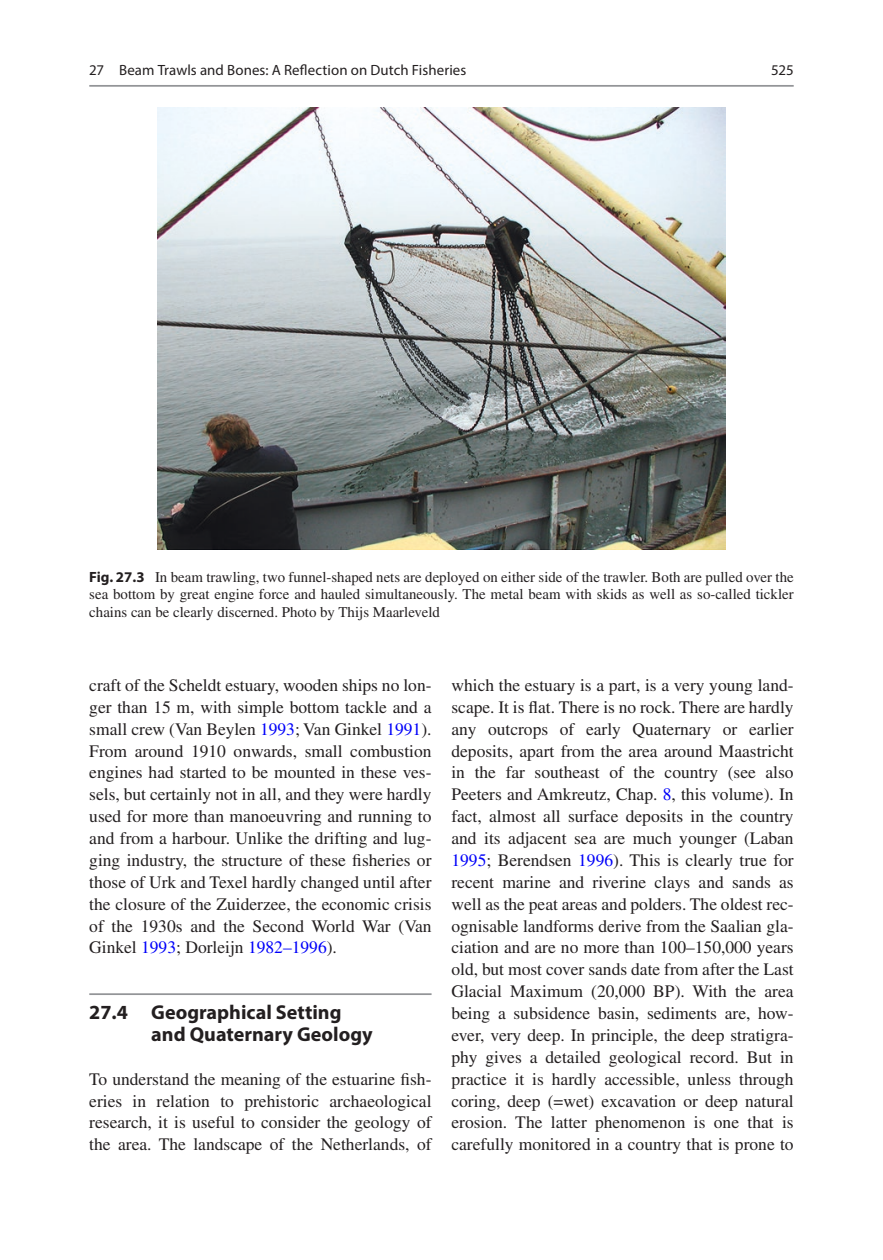
<style>
.page{position:relative;width:883px;height:1260px;background:#fff}
.page>*{position:absolute;margin:0;border:0;box-sizing:border-box;transform-origin:0 0}
.t1{font:700 20.12px/21.9px "Xqnmwf Myriad Pro";color:#231f20}
.t2{font:17.5px/21.9px "Jrbvrn Times LT Std";color:#231f20;text-align:justify}
.t3{font:14.88px/17.5px "Jrbvrn Times LT Std";color:#231f20;text-align:justify}
.t4{font:14.88px "Rpnjrn Myriad Pro";letter-spacing:.01em;color:#231f20}
.t5{font:14.88px "Plncyy Myriad Pro";color:#231f20}
.s1{font-family:"Xqnmwf Myriad Pro";font-weight:700}
.s2{color:#0000fa}
</style>
<div class="page">
<hr style="left:89px;top:993px;width:343px;height:2px;background:#939598">
<img style="left:158px;top:107px;width:567px;height:443px">
<hr style="left:89px;top:85px;width:705px;height:2px;background:#939598">
<p class="t4" style="left:89px;top:61px;width:379px">27 Beam Trawls and Bones: A Reflection on Dutch Fisheries</p>
<p class="t5" style="left:771px;top:61px;width:24px">525</p>
<p class="t3" style="left:89px;top:568px;width:706px"><span class="s1">Fig. 27.3</span> In beam trawling, two funnel-shaped nets are deployed on either side of the trawler. Both are pulled over the sea bottom by great engine force and hauled simultaneously. The metal beam with skids as well as so-called tickler chains can be clearly discerned. Photo by Thijs Maarleveld</p>
<p class="t2" style="left:89px;top:674px;width:344px">craft of the Scheldt estuary, wooden ships no lon&shy;ger than 15 m, with simple bottom tackle and a small crew (Van Beylen <span class="s2">1993</span>; Van Ginkel <span class="s2">1991</span>).<br>From around 1910 onwards, small combustion engines had started to be mounted in these ves&shy;sels, but certainly not in all, and they were hardly used for more than manoeuvring and running to and from a harbour. Unlike the drifting and lug&shy;ging industry, the structure of these fisheries or those of Urk and Texel hardly changed until after the closure of the Zuiderzee, the economic crisis of the 1930s and the Second World War (Van Ginkel <span class="s2">1993</span>; Dorleijn <span class="s2">1982–1996</span>).</p>
<p class="t1" style="left:151px;top:1001px;width:223px;text-indent:-62px">27.4 Geographical Setting and Quaternary Geology</p>
<p class="t2" style="left:89px;top:1068px;width:344px">To understand the meaning of the estuarine fish&shy;eries in relation to prehistoric archaeological research, it is useful to consider the geology of the area. The landscape of the Netherlands, of</p>
<p class="t2" style="left:451px;top:674px;width:344px">which the estuary is a part, is a very young land&shy;scape. It is flat. There is no rock. There are hardly any outcrops of early Quaternary or earlier deposits, apart from the area around Maastricht in the far southeast of the country (see also Peeters and Amkreutz, Chap. <span class="s2">8</span>, this volume). In fact, almost all surface deposits in the country and its adjacent sea are much younger (Laban <span class="s2">1995</span>; Berendsen <span class="s2">1996</span>). This is clearly true for recent marine and riverine clays and sands as well as the peat areas and polders. The oldest rec&shy;ognisable landforms derive from the Saalian gla&shy;ciation and are no more than 100–150,000 years old, but most cover sands date from after the Last Glacial Maximum (20,000 BP). With the area being a subsidence basin, sediments are, how&shy;ever, very deep. In principle, the deep stratigra&shy;phy gives a detailed geological record. But in practice it is hardly accessible, unless through coring, deep (=wet) excavation or deep natural erosion. The latter phenomenon is one that is carefully monitored in a country that is prone to</p>
</div>
